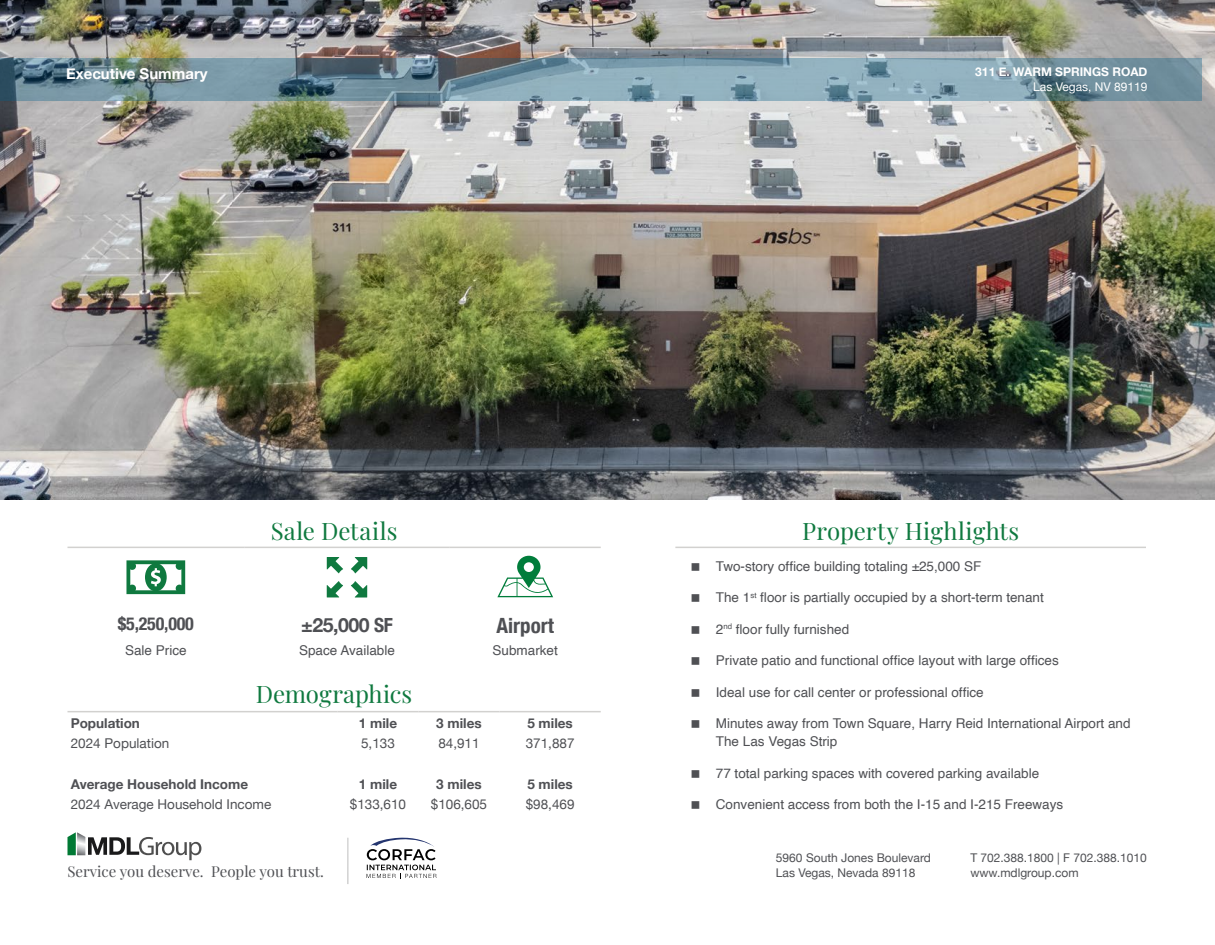
<style>
.page{position:relative;width:1215px;height:945px;background:#fff}
.page>*{position:absolute;margin:0;border:0;box-sizing:border-box;transform-origin:0 0}
.t1{font:24px "Playfair Display";letter-spacing:.005em;color:#0f793f}
.t2{font:700 condensed 21px "Helvetica Neue";color:#4f5054}
.t3{font:700 19.5px "Helvetica Neue";color:#4f5054}
.t4{font:700 condensed 18px "Helvetica Neue";letter-spacing:-.01em;color:#4f5054}
.t5{font:15px "Playfair Display";color:#4f5054}
.t6{font:700 15px "Helvetica Neue";color:#fff}
.t7{font:13.5px/18px "Helvetica";color:#4f5054}
.t8{font:13.5px "Helvetica Neue";color:#4f5054}
.t9{font:700 13.5px "Helvetica Neue";color:#4f5054}
.t10{font:12px/14.4px "Helvetica Neue";color:#4f5054}
.t11{font:700 12px "Helvetica Neue";color:#fff}
.t12{font:12px "Helvetica Neue";color:#fff}
.s1{font-stretch:condensed}
</style>
<div class="page">
<svg style="left:68px;top:832px;width:133px;height:28px"></svg>
<svg style="left:367px;top:838px;width:69px;height:41px"></svg>
<hr style="left:347px;top:838px;width:1px;height:46px;background:#4e4e4e">
<img style="left:0;top:0;width:1215px;height:500px">
<svg style="left:0;top:58px;width:1202px;height:43px;background:#7593a0"></svg>
<hr style="left:68px;top:547px;width:176px;height:1px;background:#d2d1cf">
<hr style="left:244px;top:547px;width:206px;height:1px;background:#d2d1cf">
<hr style="left:450px;top:547px;width:151px;height:1px;background:#d2d1cf">
<svg style="left:126px;top:560px;width:59px;height:34px"></svg>
<svg style="left:327px;top:557px;width:40px;height:41px"></svg>
<svg style="left:497px;top:556px;width:56px;height:41px"></svg>
<hr style="left:675px;top:547px;width:471px;height:1px;background:#d2d1cf">
<hr style="left:68px;top:711px;width:270px;height:1px;background:#d2d1cf">
<hr style="left:338px;top:711px;width:80px;height:1px;background:#d2d1cf">
<hr style="left:418px;top:711px;width:82px;height:1px;background:#d2d1cf">
<hr style="left:500px;top:711px;width:101px;height:1px;background:#d2d1cf">
<p class="t6" style="left:66px;top:62px;width:143px">Executive Summary</p>
<p class="t11" style="left:975px;top:63px;width:174px">311 E. WARM SPRINGS ROAD</p>
<p class="t12" style="left:1033px;top:78px;width:116px">Las Vegas, NV 89119</p>
<h1 class="t1" style="left:271px;top:512px;width:128px">Sale Details</h1>
<h3 class="t4" style="left:118px;top:609px;width:78px">$5,250,000</h3>
<h3 class="t3" style="left:301px;top:610px;width:93px">±25,000 <span class="s1">SF</span></h3>
<h2 class="t2" style="left:497px;top:608px;width:59px">Airport</h2>
<p class="t7" style="left:125px;top:642px;width:63px">Sale Price</p>
<p class="t7" style="left:299px;top:642px;width:97px">Space Available</p>
<p class="t7" style="left:493px;top:642px;width:67px">Submarket</p>
<h1 class="t1" style="left:256px;top:676px;width:158px">Demographics</h1>
<p class="t9" style="left:71px;top:713px;width:71px">Population</p>
<p class="t9" style="left:359px;top:713px;width:40px">1 mile</p>
<p class="t9" style="left:436px;top:713px;width:47px">3 miles</p>
<p class="t9" style="left:527px;top:713px;width:47px">5 miles</p>
<p class="t8" style="left:71px;top:734px;width:100px">2024 Population</p>
<p class="t8" style="left:361px;top:734px;width:35px">5,133</p>
<p class="t8" style="left:438px;top:734px;width:43px">84,911</p>
<p class="t8" style="left:526px;top:734px;width:50px">371,887</p>
<p class="t9" style="left:71px;top:774px;width:179px">Average Household Income</p>
<p class="t9" style="left:359px;top:774px;width:40px">1 mile</p>
<p class="t9" style="left:436px;top:774px;width:47px">3 miles</p>
<p class="t9" style="left:527px;top:774px;width:47px">5 miles</p>
<p class="t8" style="left:71px;top:795px;width:202px">2024 Average Household Income</p>
<p class="t8" style="left:350px;top:795px;width:58px">$133,610</p>
<p class="t8" style="left:431px;top:795px;width:58px">$106,605</p>
<p class="t8" style="left:526px;top:795px;width:50px">$98,469</p>
<h1 class="t1" style="left:802px;top:512px;width:219px">Property Highlights</h1>
<p class="t7" style="left:716px;top:558px;width:267px">Two-story office building totaling ±25,000 SF</p>
<p class="t7" style="left:716px;top:589px;width:330px">The 1<sup>st</sup> floor is partially occupied by a short-term tenant</p>
<p class="t7" style="left:716px;top:621px;width:135px">2<sup>nd</sup> floor fully furnished</p>
<p class="t7" style="left:716px;top:652px;width:344px">Private patio and functional office layout with large offices</p>
<p class="t7" style="left:716px;top:684px;width:269px">Ideal use for call center or professional office</p>
<p class="t7" style="left:716px;top:715px;width:416px">Minutes away from Town Square, Harry Reid International Airport and<br>The Las Vegas Strip</p>
<p class="t7" style="left:716px;top:765px;width:325px">77 total parking spaces with covered parking available</p>
<p class="t7" style="left:716px;top:796px;width:349px">Convenient access from both the I-15 and I-215 Freeways</p>
<p class="t5" style="left:68px;top:859px;width:258px">Service you deserve. People you trust.</p>
<p class="t10" style="left:776px;top:852px;width:156px">5960 South Jones Boulevard<br>Las Vegas, Nevada 89118</p>
<p class="t10" style="left:970px;top:852px;width:178px">T 702.388.1800 | F 702.388.1010 www.mdlgroup.com</p>
</div>
